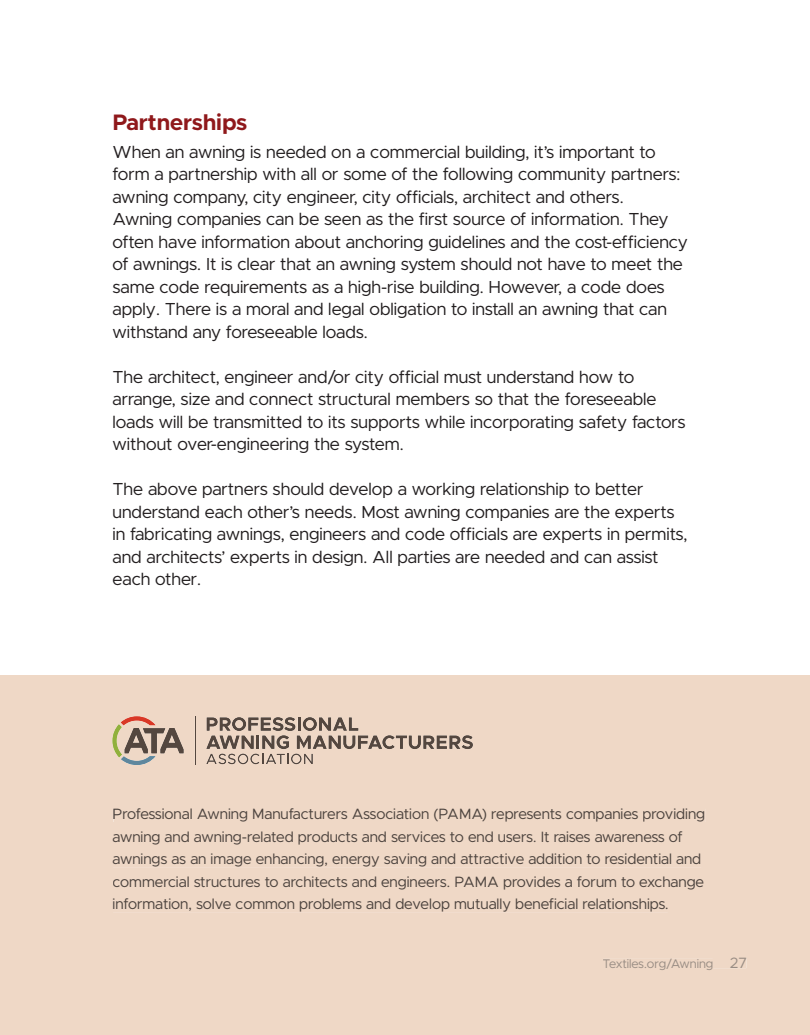
<style>
.page{position:relative;width:810px;height:1035px;background:#fff}
.page>*{position:absolute;margin:0;border:0;box-sizing:border-box;transform-origin:0 0}
.t1{font:700 22.5px "Metropolis";color:#8f181b}
.t2{font:17.5px/22.5px "Metropolis";color:#231f20}
.t3{font:15px/22.5px "Metropolis";color:#4c433e}
.t4{font:12.5px "Metropolis";color:#998d84}
.s1{font-size:15px}
</style>
<div class="page">
<div style="left:0;top:675px;width:810px;height:360px;background:#efd8c6"></div>
<div style="left:603px;top:959px;width:110px;height:11px;background:#efd8c6"></div>
<div style="left:713px;top:958px;width:33px;height:10px;background:#efd8c6"></div>
<svg style="left:113px;top:716px;width:71px;height:49px"></svg>
<hr style="left:195px;top:717px;width:1px;height:48px;background:#54473f">
<svg style="left:206px;top:717px;width:267px;height:47px"></svg>
<div style="left:114px;top:809px;width:524px;height:13px;background:#efd8c6"></div>
<div style="left:643px;top:809px;width:62px;height:13px;background:#efd8c6"></div>
<div style="left:113px;top:831px;width:570px;height:14px;background:#efd8c6"></div>
<div style="left:113px;top:854px;width:588px;height:13px;background:#efd8c6"></div>
<div style="left:113px;top:876px;width:591px;height:14px;background:#efd8c6"></div>
<div style="left:113px;top:899px;width:555px;height:13px;background:#efd8c6"></div>
<p class="t1" style="left:112px;top:108px;width:136px">Partnerships</p>
<p class="t2" style="left:112px;top:141px;width:577px">When an awning is needed on a commercial building, it’s important to form a partnership with all or some of the following community partners: awning company, city engineer, city officials, architect and others.<br>Awning companies can be seen as the first source of information. They often have information about anchoring guidelines and the cost-efficiency of awnings. It is clear that an awning system should not have to meet the same code requirements as a high-rise building. However, a code does apply. There is a moral and legal obligation to install an awning that can withstand any foreseeable loads.</p>
<p class="t2" style="left:112px;top:366px;width:575px">The architect, engineer and/or city official must understand how to arrange, size and connect structural members so that the foreseeable loads will be transmitted to its supports while incorporating safety factors without over-engineering the system.</p>
<p class="t2" style="left:112px;top:478px;width:577px">The above partners should develop a working relationship to better understand each other’s needs. Most awning companies are the experts in fabricating awnings, engineers and code officials are experts in permits, and architects’ experts in design. All parties are needed and can assist each other.</p>
<p class="t3" style="left:112px;top:803px;width:594px">Professional Awning Manufacturers Association (PAMA) represents companies providing awning and awning-related products and services to end users. It raises awareness of awnings as an image enhancing, energy saving and attractive addition to residential and commercial structures to architects and engineers. PAMA provides a forum to exchange information, solve common problems and develop mutually beneficial relationships.</p>
<p class="t4" style="left:602px;top:956px;width:146px">Textiles.org/Awning <span class="s1">27</span></p>
</div>
